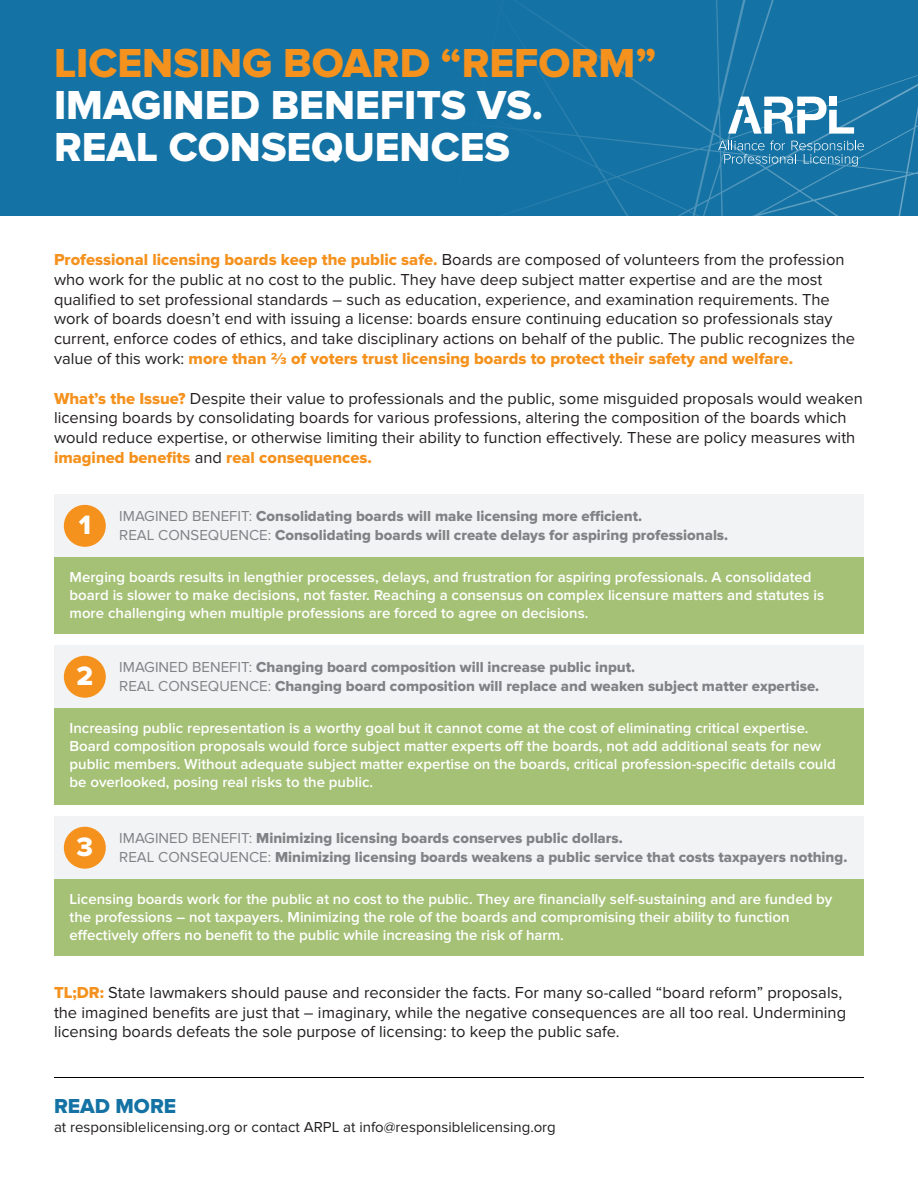
<style>
.page{position:relative;width:918px;height:1188px;background:#fff}
.page>*{position:absolute;margin:0;border:0;box-sizing:border-box;transform-origin:0 0}
.t1{font:42px/42px "Proxima Nova Extrabld";color:#fff}
.t2{font:42px "Proxima Nova Extrabld";color:#f5921e}
.t3{font:27.6px "Proxima Nova Extrabld";color:#fff}
.t4{font:21px "Proxima Nova Extrabld";color:#1472a4}
.t5{font:16.5px/19.8px "Proxima Nova";color:#231f20}
.t6{font:600 15px/18px "Proxima Nova";color:#fff}
.t7{font:15px "Proxima Nova Extrabld";color:#808285}
.t8{font:15px "Proxima Nova";color:#231f20}
.s1{font-family:"Proxima Nova Extrabld";color:#f5921e}
.s2{font-family:"Proxima Nova"}
</style>
<div class="page">
<div style="left:0;top:0;width:918px;height:216px;background:#1472a4"></div>
<svg style="left:718px;top:141px;width:146px;height:25px;background:#3b89b3"></svg>
<svg style="left:728px;top:97px;width:126px;height:37px"></svg>
<div style="left:54px;top:494px;width:810px;height:64px;background:#f2f3f4"></div>
<div style="left:54px;top:816px;width:810px;height:63px;background:#f2f3f4"></div>
<div style="left:54px;top:645px;width:810px;height:63px;background:#f2f3f4"></div>
<div style="left:54px;top:558px;width:810px;height:76px;background:#a5c176"></div>
<div style="left:54px;top:879px;width:810px;height:77px;background:#a5c176"></div>
<div style="left:54px;top:708px;width:810px;height:97px;background:#a5c176"></div>
<div style="left:64px;top:505px;width:42px;height:42px;background:#f5921e;border-radius:50%"></div>
<div style="left:64px;top:827px;width:42px;height:42px;background:#f5921e;border-radius:50%"></div>
<div style="left:64px;top:656px;width:42px;height:42px;background:#f5921e;border-radius:50%"></div>
<hr style="left:54px;top:1077px;width:810px;height:1px;background:#000">
<p class="t2" style="left:54px;top:39px;width:604px">LICENSING BOARD “REFORM”</p>
<p class="t1" style="left:54px;top:86px;width:491px">IMAGINED BENEFITS VS.<br>REAL CONSEQUENCES</p>
<p class="t5" style="left:54px;top:250px;width:803px"><span class="s1">Professional licensing boards keep the public safe.</span> Boards are composed of volunteers from the profession who work for the public at no cost to the public. They have deep subject matter expertise and are the most qualified to set professional standards – such as education, experience, and examination requirements. The work of boards doesn’t end with issuing a license: boards ensure continuing education so professionals stay current, enforce codes of ethics, and take disciplinary actions on behalf of the public. The public recognizes the value of this work: <span class="s1">more than 2/3 of voters trust licensing boards to protect their safety and welfare.</span></p>
<p class="t5" style="left:54px;top:388px;width:810px"><span class="s1">What’s the Issue?</span> Despite their value to professionals and the public, some misguided proposals would weaken licensing boards by consolidating boards for various professions, altering the composition of the boards which would reduce expertise, or otherwise limiting their ability to function effectively. These are policy measures with <span class="s1">imagined benefits</span> and <span class="s1">real consequences.</span></p>
<p class="t3" style="left:79px;top:509px;width:14px">1</p>
<p class="t7" style="left:119px;top:507px;width:524px"><span class="s2">IMAGINED BENEFIT:</span> Consolidating boards will make licensing more efficient.</p>
<p class="t7" style="left:119px;top:527px;width:611px"><span class="s2">REAL CONSEQUENCE:</span> Consolidating boards will create delays for aspiring professionals.</p>
<p class="t6" style="left:70px;top:569px;width:756px">Merging boards results in lengthier processes, delays, and frustration for aspiring professionals. A consolidated board is slower to make decisions, not faster. Reaching a consensus on complex licensure matters and statutes is more challenging when multiple professions are forced to agree on decisions.</p>
<p class="t3" style="left:76px;top:660px;width:18px">2</p>
<p class="t7" style="left:119px;top:658px;width:518px"><span class="s2">IMAGINED BENEFIT:</span> Changing board composition will increase public input.</p>
<p class="t7" style="left:119px;top:678px;width:702px"><span class="s2">REAL CONSEQUENCE:</span> Changing board composition will replace and weaken subject matter expertise.</p>
<p class="t6" style="left:70px;top:720px;width:768px">Increasing public representation is a worthy goal but it cannot come at the cost of eliminating critical expertise.<br>Board composition proposals would force subject matter experts off the boards, not add additional seats for new public members. Without adequate subject matter expertise on the boards, critical profession-specific details could be overlooked, posing real risks to the public.</p>
<p class="t3" style="left:77px;top:831px;width:18px">3</p>
<p class="t7" style="left:119px;top:829px;width:505px"><span class="s2">IMAGINED BENEFIT:</span> Minimizing licensing boards conserves public dollars.</p>
<p class="t7" style="left:119px;top:848px;width:730px"><span class="s2">REAL CONSEQUENCE:</span> Minimizing licensing boards weakens a public service that costs taxpayers nothing.</p>
<p class="t6" style="left:70px;top:891px;width:764px">Licensing boards work for the public at no cost to the public. They are financially self-sustaining and are funded by the professions – not taxpayers. Minimizing the role of the boards and compromising their ability to function effectively offers no benefit to the public while increasing the risk of harm.</p>
<p class="t5" style="left:54px;top:983px;width:794px"><span class="s1">TL;DR:</span> State lawmakers should pause and reconsider the facts. For many so-called “board reform” proposals, the imagined benefits are just that – imaginary, while the negative consequences are all too real. Undermining licensing boards defeats the sole purpose of licensing: to keep the public safe.</p>
<p class="t4" style="left:54px;top:1094px;width:124px">READ MORE</p>
<p class="t8" style="left:54px;top:1118px;width:503px">at responsiblelicensing.org or contact ARPL at info@responsiblelicensing.org</p>
</div>
